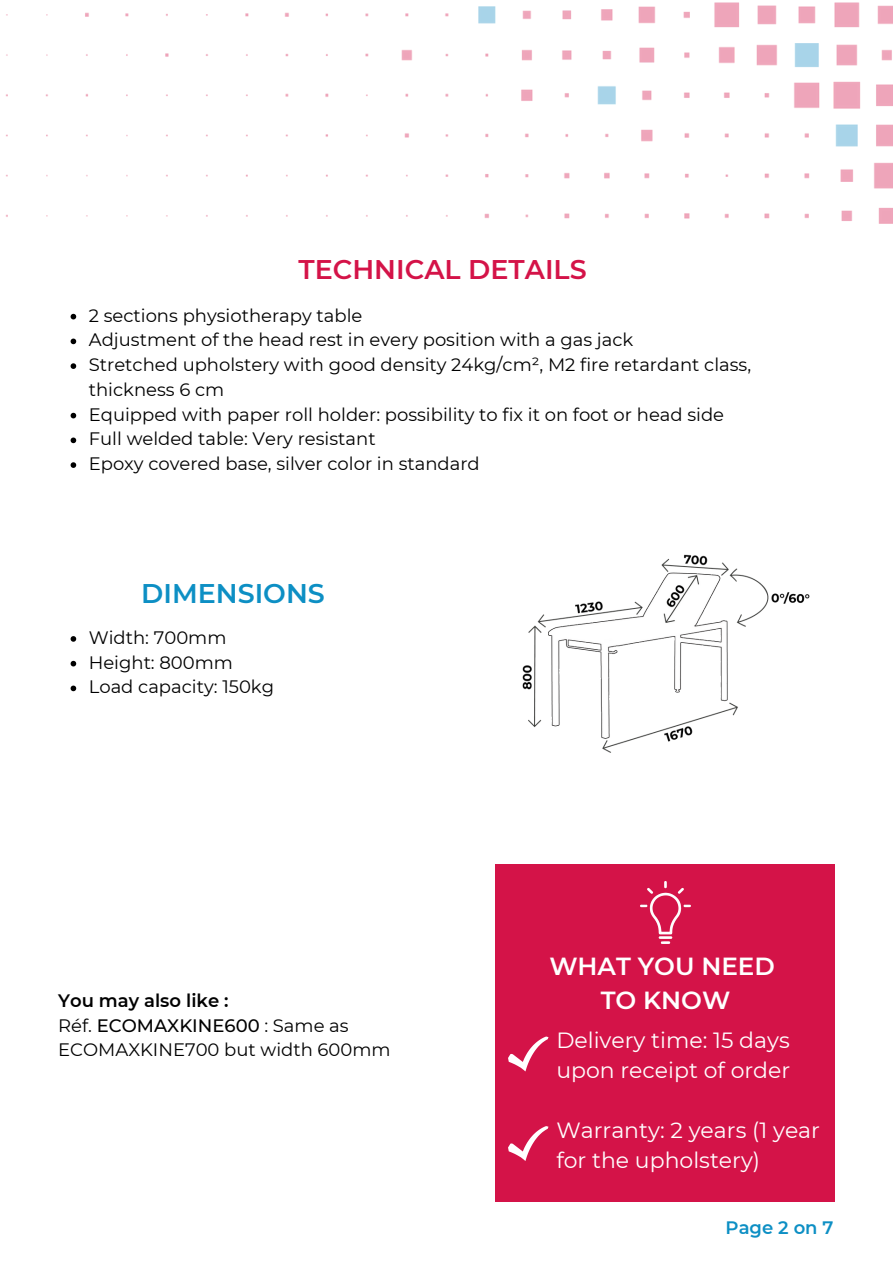
<style>
.page{position:relative;width:893px;height:1264px;background:#fff}
.page>*{position:absolute;margin:0;border:0;box-sizing:border-box;transform-origin:0 0}
.t1{font:600 27px "Montserrat";color:#d41348}
.t2{font:600 27px "Montserrat";color:#0d8fc4}
.t3{font:600 24.75px "Montserrat";color:#fff}
.t4{font:21.9px/29.8px "Montserrat";color:#fff}
.t5{font:18px/24.8px "Montserrat";color:#000}
.t6{font:600 18px "Montserrat";color:#000}
.t7{font:600 18px "Montserrat";color:#0d8fc4}
.s1{font-weight:500}
</style>
<div class="page">
<img style="left:5px;top:2px;width:887px;height:222px">
<div style="left:495px;top:863px;width:339px;height:338px;background:#d41348"></div>
<img style="left:640px;top:881px;width:50px;height:63px">
<svg style="left:508px;top:1036px;width:40px;height:35px"></svg>
<svg style="left:508px;top:1126px;width:40px;height:34px"></svg>
<img style="left:522px;top:554px;width:287px;height:199px">
<svg style="left:71px;top:314px;width:5px;height:5px"></svg>
<svg style="left:71px;top:338px;width:5px;height:6px"></svg>
<svg style="left:71px;top:363px;width:5px;height:6px"></svg>
<svg style="left:71px;top:413px;width:5px;height:5px"></svg>
<svg style="left:71px;top:437px;width:5px;height:6px"></svg>
<svg style="left:71px;top:462px;width:5px;height:6px"></svg>
<svg style="left:71px;top:636px;width:5px;height:5px"></svg>
<svg style="left:71px;top:661px;width:5px;height:5px"></svg>
<svg style="left:71px;top:685px;width:5px;height:6px"></svg>
<p class="t1" style="left:298px;top:253px;width:290px">TECHNICAL DETAILS</p>
<p class="t5" style="left:89px;top:303px;width:275px">2 sections physiotherapy table</p>
<p class="t5" style="left:89px;top:327px;width:546px">Adjustment of the head rest in every position with a gas jack</p>
<p class="t5" style="left:89px;top:352px;width:664px">Stretched upholstery with good density 24kg/cm², M2 fire retardant class, thickness 6 cm</p>
<p class="t5" style="left:89px;top:402px;width:636px">Equipped with paper roll holder: possibility to fix it on foot or head side</p>
<p class="t5" style="left:89px;top:426px;width:288px">Full welded table: Very resistant</p>
<p class="t5" style="left:89px;top:451px;width:392px">Epoxy covered base, silver color in standard</p>
<p class="t2" style="left:141px;top:577px;width:185px">DIMENSIONS</p>
<p class="t5" style="left:89px;top:625px;width:139px">Width: 700mm</p>
<p class="t5" style="left:89px;top:650px;width:146px">Height: 800mm</p>
<p class="t5" style="left:89px;top:674px;width:187px">Load capacity: 150kg</p>
<p class="t6" style="left:58px;top:989px;width:172px">You may also like :</p>
<p class="t5" style="left:58px;top:1012px;width:334px">Réf. <span class="s1">ECOMAXKINE600</span> : Same as<br>ECOMAXKINE700 but width 600mm</p>
<p class="t3" style="left:549px;top:950px;width:227px">WHAT YOU NEED</p>
<p class="t3" style="left:600px;top:984px;width:131px">TO KNOW</p>
<p class="t4" style="left:556px;top:1025px;width:235px">Delivery time: 15 days</p>
<p class="t4" style="left:556px;top:1055px;width:235px">upon receipt of order</p>
<p class="t4" style="left:556px;top:1114px;width:265px">Warranty: 2 years (1 year for the upholstery)</p>
<p class="t7" style="left:725px;top:1216px;width:109px">Page 2 on 7</p>
</div>
